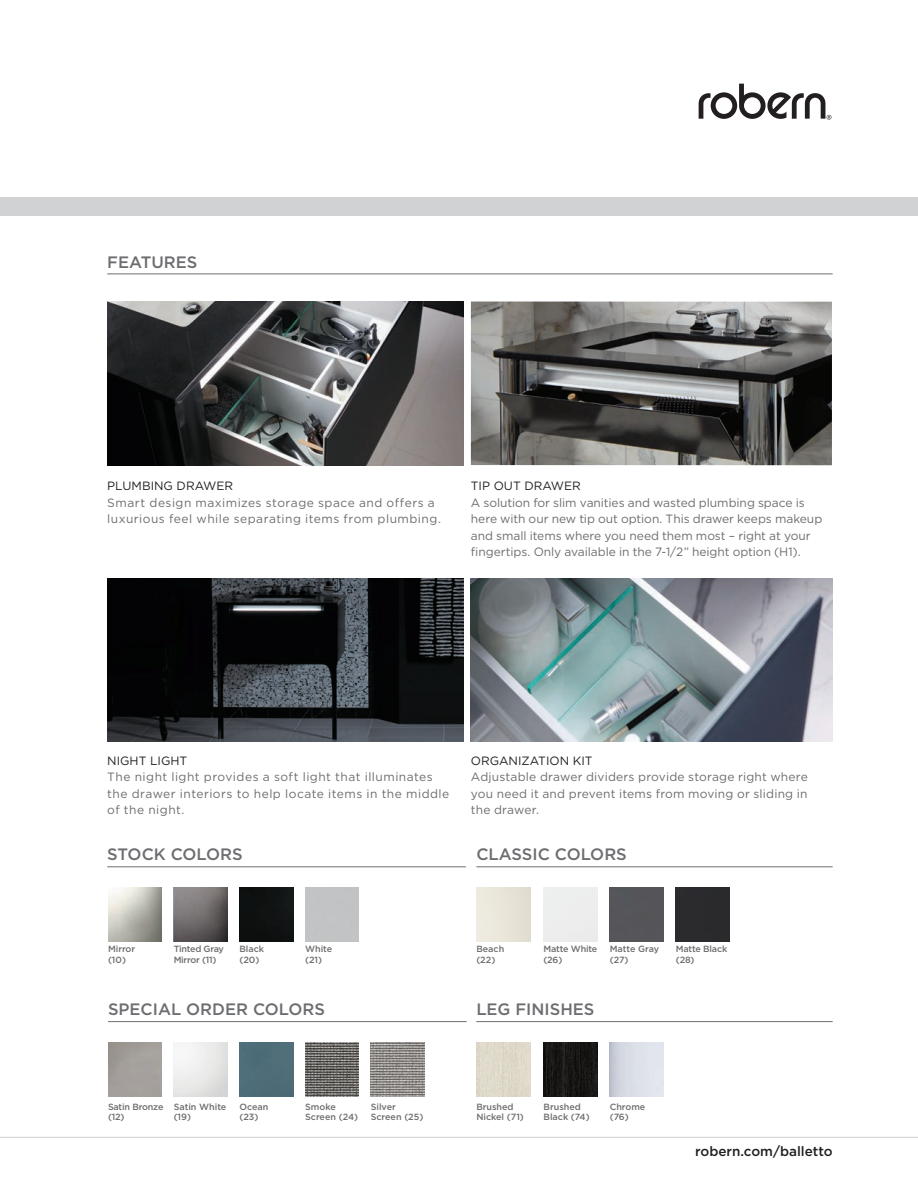
<style>
.page{position:relative;width:918px;height:1188px;background:#fff}
.page>*{position:absolute;margin:0;border:0;box-sizing:border-box;transform-origin:0 0}
.t1{font:500 16.5px "Gotham";color:#6c6d70}
.t2{font:500 13.5px "Gotham";color:#231f20}
.t3{font:12px/16.5px "Gotham";letter-spacing:-.005em;color:#6c6d70}
.t4{font:12px/16.5px "Gotham";letter-spacing:.04em;color:#6c6d70}
.t5{font:12px/16.5px "Gotham";letter-spacing:.015em;color:#6c6d70;text-align:justify}
.t6{font:12px "Gotham";color:#231f20}
.t7{font:500 9px/10.8px "Gotham";color:#6c6d70}
.t8{font:500 9px/10.8px "Gotham";letter-spacing:-.02em;color:#6c6d70}
.t9{font:500 9px/10.8px "Gotham";letter-spacing:-.025em;color:#6c6d70}
</style>
<div class="page">
<hr style="left:107px;top:274px;width:726px;height:1px;background:#6c6d70">
<img style="left:471px;top:578px;width:362px;height:164px">
<img style="left:471px;top:302px;width:361px;height:163px">
<svg style="left:699px;top:84px;width:132px;height:36px"></svg>
<img style="left:107px;top:578px;width:357px;height:164px">
<img style="left:107px;top:302px;width:357px;height:163px">
<hr style="left:108px;top:1021px;width:359px;height:1px;background:#6c6d70">
<hr style="left:476px;top:1021px;width:357px;height:1px;background:#6c6d70">
<hr style="left:107px;top:866px;width:359px;height:1px;background:#6c6d70">
<hr style="left:476px;top:866px;width:357px;height:1px;background:#6c6d70">
<img style="left:174px;top:887px;width:54px;height:54px">
<div style="left:239px;top:887px;width:54px;height:54px;background:#0e1111"></div>
<img style="left:108px;top:887px;width:54px;height:54px">
<img style="left:544px;top:1042px;width:53px;height:54px">
<div style="left:476px;top:1042px;width:54px;height:54px;background:#ded9ca"></div>
<div style="left:610px;top:887px;width:54px;height:54px;background:#555559"></div>
<div style="left:676px;top:887px;width:54px;height:54px;background:#2b2b2d"></div>
<div style="left:239px;top:1042px;width:54px;height:54px;background:#4e6d78"></div>
<img style="left:305px;top:1042px;width:54px;height:54px">
<img style="left:371px;top:1042px;width:54px;height:54px">
<hr style="left:0;top:1137px;width:918px;height:1px;background:#d1d2d4">
<div style="left:0;top:197px;width:918px;height:19px;background:#d1d2d4"></div>
<h1 class="t1" style="left:107px;top:252px;width:92px">FEATURES</h1>
<p class="t6" style="left:107px;top:479px;width:127px">PLUMBING DRAWER</p>
<p class="t4" style="left:107px;top:494px;width:335px">Smart design maximizes storage space and offers a luxurious feel while separating items from plumbing.</p>
<p class="t6" style="left:471px;top:479px;width:112px">TIP OUT DRAWER</p>
<p class="t3" style="left:471px;top:494px;width:353px">A solution for slim vanities and wasted plumbing space is here with our new tip out option. This drawer keeps makeup and small items where you need them most – right at your fingertips. Only available in the 7-1/2” height option (H1).</p>
<p class="t6" style="left:107px;top:754px;width:82px">NIGHT LIGHT</p>
<p class="t4" style="left:107px;top:768px;width:344px">The night light provides a soft light that illuminates the drawer interiors to help locate items in the middle of the night.</p>
<p class="t6" style="left:471px;top:754px;width:123px">ORGANIZATION KIT</p>
<p class="t5" style="left:471px;top:768px;width:339px">Adjustable drawer dividers provide storage right where you need it and prevent items from moving or sliding in the drawer.</p>
<h1 class="t1" style="left:107px;top:845px;width:137px">STOCK COLORS</h1>
<h1 class="t1" style="left:476px;top:845px;width:152px">CLASSIC COLORS</h1>
<p class="t7" style="left:108px;top:943px;width:29px">Mirror (10)</p>
<p class="t9" style="left:174px;top:943px;width:52px">Tinted Gray<br>Mirror (11)</p>
<p class="t7" style="left:239px;top:943px;width:26px">Black (20)</p>
<p class="t7" style="left:305px;top:943px;width:29px">White (21)</p>
<p class="t8" style="left:544px;top:943px;width:55px">Matte White (26)</p>
<p class="t7" style="left:476px;top:943px;width:29px">Beach (22)</p>
<p class="t7" style="left:610px;top:943px;width:51px">Matte Gray (27)</p>
<p class="t8" style="left:676px;top:943px;width:53px">Matte Black (28)</p>
<h1 class="t1" style="left:108px;top:1000px;width:218px">SPECIAL ORDER COLORS</h1>
<h1 class="t1" style="left:476px;top:1000px;width:120px">LEG FINISHES</h1>
<p class="t8" style="left:108px;top:1101px;width:57px">Satin Bronze (12)</p>
<p class="t7" style="left:174px;top:1101px;width:54px">Satin White (19)</p>
<p class="t7" style="left:239px;top:1101px;width:30px">Ocean (23)</p>
<p class="t7" style="left:305px;top:1101px;width:54px">Smoke<br>Screen (24)</p>
<p class="t7" style="left:371px;top:1101px;width:54px">Silver<br>Screen (25)</p>
<p class="t7" style="left:476px;top:1101px;width:49px">Brushed<br>Nickel (71)</p>
<p class="t7" style="left:544px;top:1101px;width:48px">Brushed<br>Black (74)</p>
<p class="t7" style="left:610px;top:1101px;width:37px">Chrome (76)</p>
<p class="t2" style="left:695px;top:1144px;width:139px">robern.com/balletto</p>
</div>
